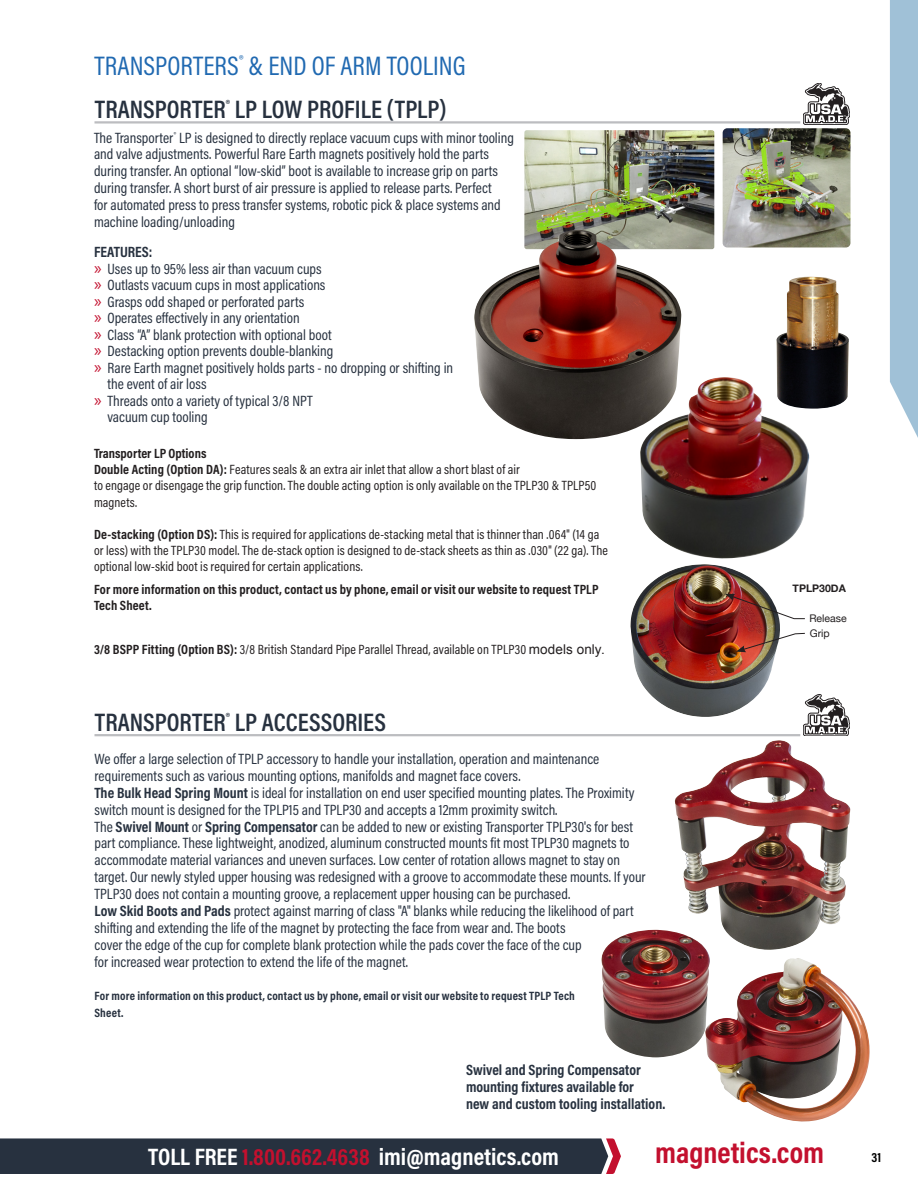
<style>
.page{position:relative;width:918px;height:1188px;background:#fff}
.page>*{position:absolute;margin:0;border:0;box-sizing:border-box;transform-origin:0 0}
.t1{font:700 30px "Acumin Pro Cond";color:#c3102e}
.t2{font:27px "Acumin Pro Cond";color:#2069b1}
.t3{font:600 25.5px "Acumin Pro Cond";color:#27313f}
.t4{font:24px "Acumin Variable Concept";color:#fff}
.t5{font:15px/16.8px "Acumin Pro Cond";color:#27313f}
.t6{font:700 15px/16.8px "Acumin Pro Cond";color:#27313f}
.t7{font:13.5px/16.2px "Acumin Pro Cond";letter-spacing:.005em;color:#231f20}
.t8{font:700 13.5px/16.2px "Acumin Pro Cond";letter-spacing:.01em;color:#231f20}
.t9{font:700 13.5px "Acumin Pro Cond";color:#000001}
.t10{font:700 12.15px/17px "Acumin Pro Cond";letter-spacing:.015em;color:#27313f}
.t11{font:10.5px/15px "Helvetica Neue";color:#231f20}
.t12{font:700 10.5px "Helvetica Neue";color:#231f20}
.s1{font-family:"Myriad Pro";font-size:18px;color:#c3102e}
.s2{font-weight:700}
.s3{font-family:"Arial"}
.s4{color:#c3102e}
</style>
<div class="page">
<div style="left:0;top:1138px;width:621px;height:36px;background:#27313f"></div>
<div style="left:890px;top:0;width:28px;height:438px;background:#a0c1d7"></div>
<svg style="left:803px;top:83px;width:47px;height:42px"></svg>
<svg style="left:803px;top:694px;width:47px;height:42px"></svg>
<hr style="left:94px;top:121px;width:706px;height:3px;background:#bcbdc0">
<hr style="left:94px;top:734px;width:706px;height:2px;background:#bcbdc0">
<img style="left:630px;top:564px;width:150px;height:153px">
<svg style="left:725px;top:594px;width:80px;height:26px"></svg>
<svg style="left:736px;top:632px;width:69px;height:20px"></svg>
<img style="left:675px;top:740px;width:175px;height:210px">
<img style="left:601px;top:930px;width:109px;height:127px">
<img style="left:705px;top:958px;width:165px;height:164px">
<img style="left:723px;top:128px;width:127px;height:119px">
<img style="left:524px;top:130px;width:190px;height:119px">
<img style="left:776px;top:277px;width:73px;height:132px">
<img style="left:474px;top:230px;width:207px;height:209px">
<img style="left:640px;top:377px;width:169px;height:182px">
<h2 class="t2" style="left:94px;top:48px;width:373px">TRANSPORTERS<sup>®</sup> &amp; END OF ARM TOOLING</h2>
<h3 class="t3" style="left:95px;top:93px;width:353px">TRANSPORTER<sup>®</sup> LP LOW PROFILE (TPLP)</h3>
<p class="t5" style="left:94px;top:129px;width:421px">The Transporter<sup>®</sup> LP is designed to directly replace vacuum cups with minor tooling and valve adjustments. Powerful Rare Earth magnets positively hold the parts during transfer. An optional “low-skid” boot is available to increase grip on parts during transfer. A short burst of air pressure is applied to release parts. Perfect<br>for automated press to press transfer systems, robotic pick &amp; place systems and machine loading/unloading</p>
<p class="t6" style="left:94px;top:243px;width:60px">FEATURES:</p>
<p class="t5" style="left:94px;top:260px;width:229px"><span class="s1">»</span> Uses up to 95% less air than vacuum cups</p>
<p class="t5" style="left:94px;top:276px;width:233px"><span class="s1">»</span> Outlasts vacuum cups in most applications</p>
<p class="t5" style="left:94px;top:293px;width:212px"><span class="s1">»</span> Grasps odd shaped or perforated parts</p>
<p class="t5" style="left:94px;top:309px;width:207px"><span class="s1">»</span> Operates effectively in any orientation</p>
<p class="t5" style="left:94px;top:326px;width:239px"><span class="s1">»</span> Class “A” blank protection with optional boot</p>
<p class="t5" style="left:94px;top:342px;width:241px"><span class="s1">»</span> Destacking option prevents double-blanking</p>
<p class="t5" style="left:94px;top:359px;width:361px"><span class="s1">»</span> Rare Earth magnet positively holds parts - no dropping or shifting in</p>
<p class="t5" style="left:108px;top:375px;width:101px">the event of air loss</p>
<p class="t5" style="left:94px;top:392px;width:220px"><span class="s1">»</span> Threads onto a variety of typical 3/8 NPT</p>
<p class="t5" style="left:108px;top:408px;width:102px">vacuum cup tooling</p>
<p class="t7" style="left:94px;top:445px;width:504px"><span class="s2">Transporter LP Options<br>Double Acting (Option DA):</span> Features seals &amp; an extra air inlet that allow a short blast of air<br>to engage or disengage the grip function. The double acting option is only available on the TPLP30 &amp; TPLP50 magnets.</p>
<p class="t7" style="left:94px;top:526px;width:515px"><span class="s2">De-stacking (Option DS):</span> This is required for applications de-stacking metal that is thinner than .064" (14 ga or less) with the TPLP30 model. The de-stack option is designed to de-stack sheets as thin as .030" (22 ga). The optional low-skid boot is required for certain applications.</p>
<p class="t8" style="left:94px;top:581px;width:506px">For more information on this product, contact us by phone, email or visit our website to request TPLP<br>Tech Sheet.</p>
<p class="t7" style="left:94px;top:641px;width:512px"><span class="s2">3/8 BSPP Fitting (Option BS):</span> 3/8 British Standard Pipe Parallel Thread, available on TPLP30 <span class="s3">models only.</span></p>
<h3 class="t3" style="left:95px;top:706px;width:293px">TRANSPORTER<sup>®</sup> LP ACCESSORIES</h3>
<p class="t5" style="left:94px;top:750px;width:553px">We offer a large selection of TPLP accessory to handle your installation, operation and maintenance requirements such as various mounting options, manifolds and magnet face covers.<br><span class="s2">The Bulk Head Spring Mount</span> is ideal for installation on end user specified mounting plates. The Proximity switch mount is designed for the TPLP15 and TPLP30 and accepts a 12mm proximity switch.<br>The <span class="s2">Swivel Mount</span> or <span class="s2">Spring Compensator</span> can be added to new or existing Transporter TPLP30's for best part compliance. These lightweight, anodized, aluminum constructed mounts fit most TPLP30 magnets to accommodate material variances and uneven surfaces. Low center of rotation allows magnet to stay on target. Our newly styled upper housing was redesigned with a groove to accommodate these mounts. If your TPLP30 does not contain a mounting groove, a replacement upper housing can be purchased.<br><span class="s2">Low Skid Boots and Pads</span> protect against marring of class "A" blanks while reducing the likelihood of part shifting and extending the life of the magnet by protecting the face from wear and. The boots<br>cover the edge of the cup for complete blank protection while the pads cover the face of the cup<br>for increased wear protection to extend the life of the magnet.</p>
<p class="t10" style="left:94px;top:987px;width:482px">For more information on this product, contact us by phone, email or visit our website to request TPLP Tech<br>Sheet.</p>
<p class="t6" style="left:466px;top:1061px;width:201px">Swivel and Spring Compensator mounting fixtures available for<br>new and custom tooling installation.</p>
<p class="t12" style="left:793px;top:580px;width:55px">TPLP30DA</p>
<p class="t11" style="left:809px;top:612px;width:39px">Release<br>Grip</p>
<h3 class="t4" style="left:148px;top:1140px;width:412px">TOLL FREE <span class="s4">1.800.662.4638</span> imi@magnetics.com</h3>
<h1 class="t1" style="left:655px;top:1133px;width:170px">magnetics.com</h1>
<p class="t9" style="left:872px;top:1149px;width:11px">31</p>
</div>
